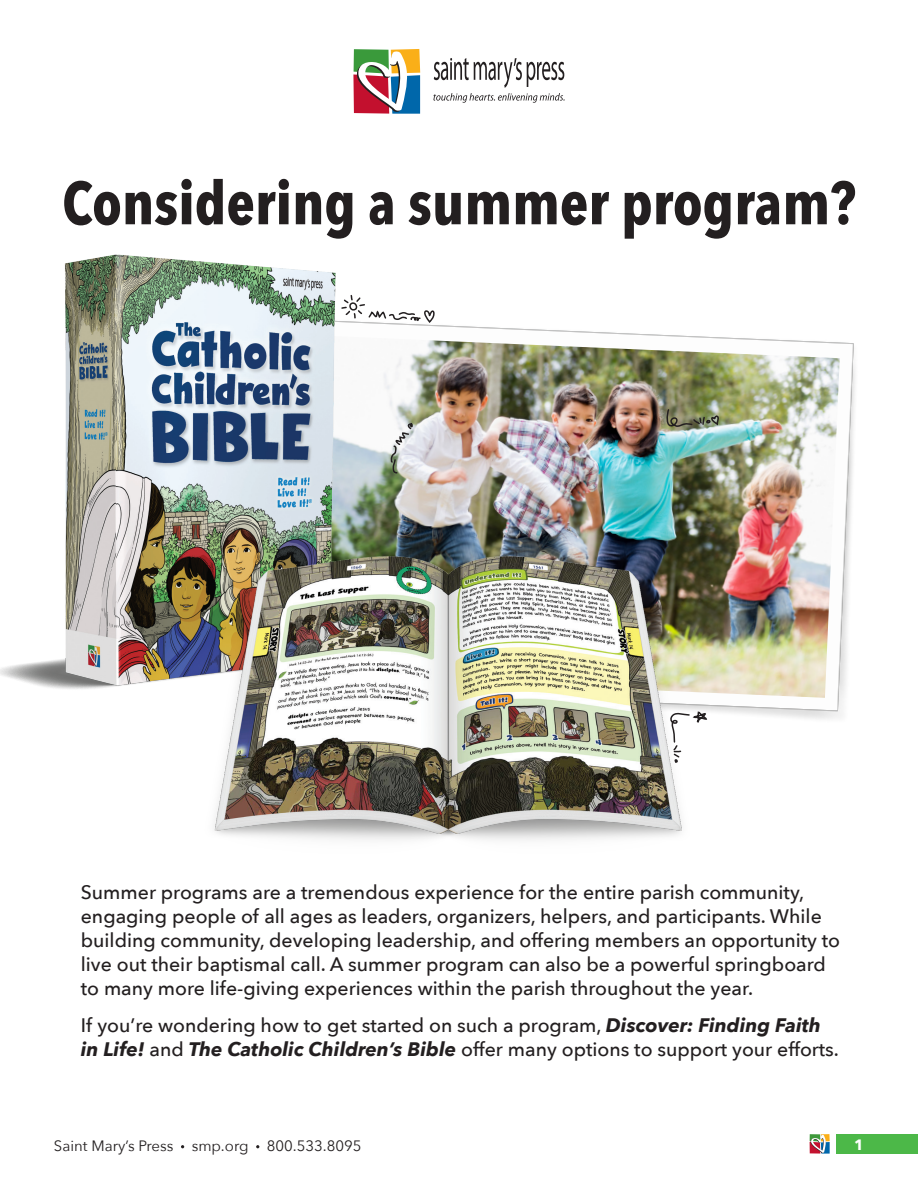
<style>
.page{position:relative;width:918px;height:1188px;background:#fff}
.page>*{position:absolute;margin:0;border:0;box-sizing:border-box;transform-origin:0 0}
.t1{font:700 60px "Avenir Next Condensed";color:#231f20}
.t2{font:500 19.5px/24px "Avenir Next";color:#231f20}
.t3{font:15px "Avenir Next";color:#231f20}
.t4{font:700 15px "Avenir Next";color:#fff}
.s1{font-weight:700;font-style:italic}
</style>
<div class="page">
<div style="left:836px;top:1134px;width:82px;height:20px;background:#4cb848"></div>
<svg style="left:810px;top:1134px;width:20px;height:20px"></svg>
<img style="left:387px;top:324px;width:468px;height:395px">
<img style="left:345px;top:335px;width:495px;height:363px">
<svg style="left:353px;top:49px;width:67px;height:65px"></svg>
<svg style="left:433px;top:58px;width:132px;height:45px"></svg>
<img style="left:0;top:254px;width:345px;height:435px">
<img style="left:175px;top:534px;width:539px;height:306px">
<svg style="left:669px;top:711px;width:38px;height:52px"></svg>
<svg style="left:340px;top:294px;width:95px;height:30px"></svg>
<svg style="left:665px;top:408px;width:55px;height:21px"></svg>
<svg style="left:390px;top:422px;width:24px;height:53px"></svg>
<p class="t1" style="left:62px;top:166px;width:795px">Considering a summer program?</p>
<p class="t2" style="left:81px;top:879px;width:761px">Summer programs are a tremendous experience for the entire parish community, engaging people of all ages as leaders, organizers, helpers, and participants. While building community, developing leadership, and offering members an opportunity to live out their baptismal call. A summer program can also be a powerful springboard to many more life-giving experiences within the parish throughout the year.</p>
<p class="t2" style="left:81px;top:1013px;width:760px">If you’re wondering how to get started on such a program, <span class="s1">Discover: Finding Faith in Life!</span> and <span class="s1">The Catholic Children’s Bible</span> offer many options to support your efforts.</p>
<p class="t3" style="left:54px;top:1133px;width:309px">Saint Mary’s Press smp.org 800.533.8095</p>
<p class="t4" style="left:854px;top:1132px;width:11px">1</p>
</div>
